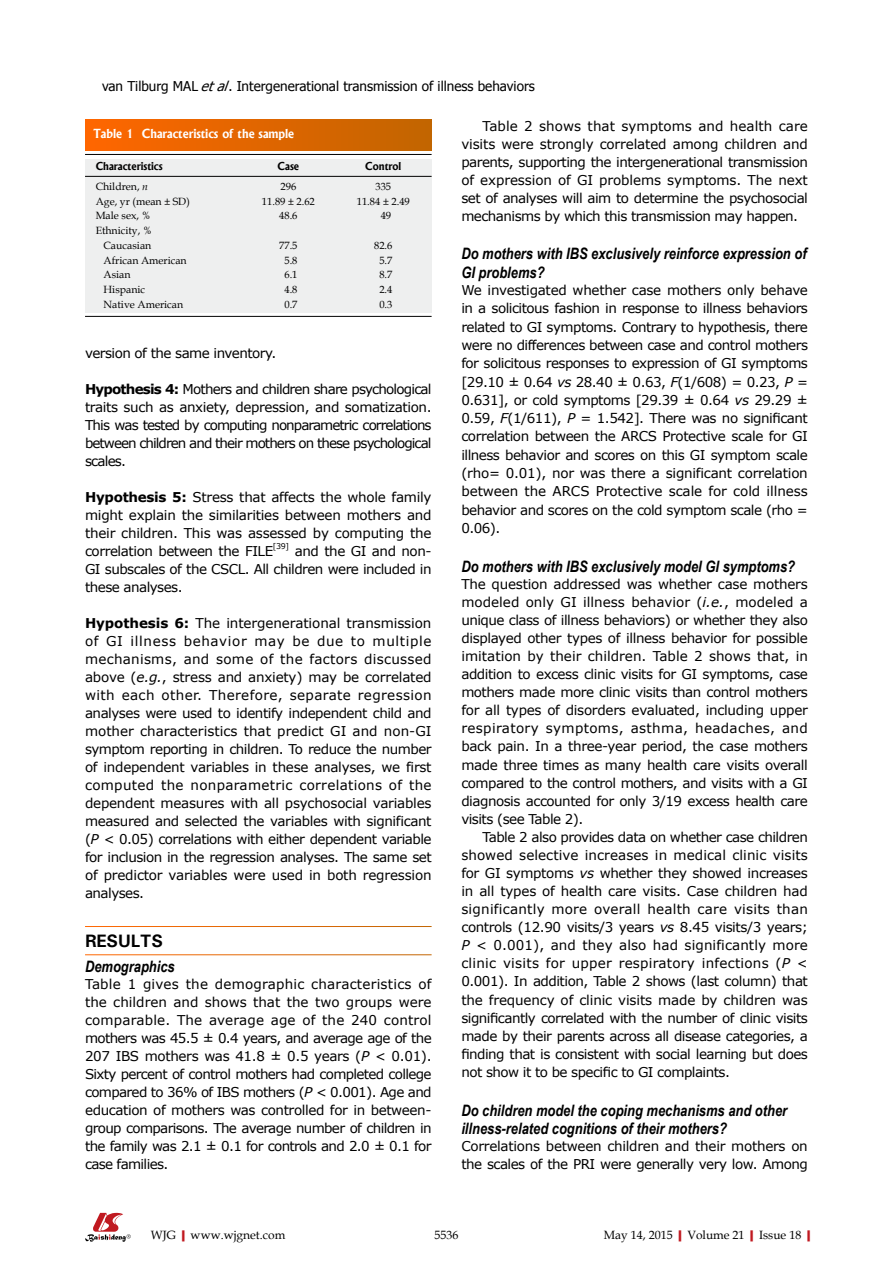
<style>
.page{position:relative;width:893px;height:1263px;background:#fff}
.page>*{position:absolute;margin:0;border:0;box-sizing:border-box;transform-origin:0 0}
.t1{font:700 18px "Univers";letter-spacing:-.01em;color:#000}
.t2{font:italic 700 15.75px/18.8px "Arial Narrow";color:#000}
.t3{font:13.5px/18px "Verdana";letter-spacing:-.035em;color:#000;text-align:justify}
.t4{font:13.5px "Verdana";color:#000}
.t5{font:13.5px "Verdana";letter-spacing:.005em;color:#000}
.t6{font:13.5px "Tahoma";color:#000}
.t7{font:13.5px "Verdana";letter-spacing:-.015em;color:#000}
.t8{font:13.5px "Verdana";letter-spacing:.015em;color:#000}
.t9{font:13.5px "Verdana";letter-spacing:.02em;color:#000}
.t10{font:13.5px "Verdana";letter-spacing:-.01em;color:#000}
.t11{font:13.5px "Verdana";letter-spacing:.025em;color:#000}
.t12{font:12px "Book Antiqua";color:#000}
.t13{font:700 12px "Albertus";color:#fff}
.t14{font:10.5px/14.7px "Book Antiqua";color:#000;text-align:right}
.t15{font:700 10.5px "Albertus";color:#000}
.t16{font:7.8px "Verdana";color:#000}
.s1{font-style:italic}
.s2{font-weight:700}
.s3{font-weight:700;color:#c01920}
</style>
<div class="page">
<div style="left:85px;top:119px;width:347px;height:31px;background:linear-gradient(to right,#f60,#c16500)"></div>
<div style="left:85px;top:159px;width:347px;height:154px;background:#eeefef"></div>
<hr style="left:85px;top:154px;width:347px;height:1px;background:#000">
<hr style="left:85px;top:176px;width:347px;height:1px;background:#000">
<hr style="left:85px;top:316px;width:347px;height:1px;background:#000">
<svg style="left:85px;top:1213px;width:46px;height:29px"></svg>
<p class="t6" style="left:102px;top:77px;width:434px">van Tilburg MAL <span class="s1">etal</span>. Intergenerational transmission of illness behaviors</p>
<p class="t13" style="left:94px;top:126px;width:202px">Table 1 Characteristics of the sample</p>
<p class="t15" style="left:96px;top:160px;width:68px">Characteristics</p>
<p class="t15" style="left:278px;top:160px;width:23px">Case</p>
<p class="t15" style="left:365px;top:160px;width:38px">Control</p>
<p class="t14" style="left:96px;top:179px;width:54px">Children, <span class="s1">n</span></p>
<p class="t14" style="left:280px;top:179px;width:17px">296</p>
<p class="t14" style="left:375px;top:179px;width:17px">335</p>
<p class="t14" style="left:96px;top:193px;width:96px">Age, yr (mean ± SD)</p>
<p class="t14" style="left:262px;top:193px;width:55px">11.89 ± 2.62</p>
<p class="t14" style="left:357px;top:193px;width:55px">11.84 ± 2.49</p>
<p class="t14" style="left:96px;top:208px;width:56px">Male sex, %</p>
<p class="t14" style="left:279px;top:208px;width:20px">48.6</p>
<p class="t14" style="left:381px;top:208px;width:12px">49</p>
<p class="t14" style="left:96px;top:223px;width:58px">Ethnicity, %<br>Caucasian</p>
<p class="t14" style="left:279px;top:238px;width:20px">77.5</p>
<p class="t14" style="left:374px;top:238px;width:20px">82.6</p>
<p class="t14" style="left:104px;top:252px;width:85px">African American</p>
<p class="t14" style="left:284px;top:252px;width:15px">5.8</p>
<p class="t14" style="left:379px;top:252px;width:15px">5.7</p>
<p class="t14" style="left:104px;top:267px;width:29px">Asian</p>
<p class="t14" style="left:284px;top:267px;width:15px">6.1</p>
<p class="t14" style="left:379px;top:267px;width:15px">8.7</p>
<p class="t14" style="left:104px;top:282px;width:43px">Hispanic</p>
<p class="t14" style="left:284px;top:282px;width:15px">4.8</p>
<p class="t14" style="left:379px;top:282px;width:15px">2.4</p>
<p class="t14" style="left:104px;top:297px;width:81px">Native American</p>
<p class="t14" style="left:284px;top:297px;width:15px">0.7</p>
<p class="t14" style="left:379px;top:297px;width:15px">0.3</p>
<p class="t3" style="left:85px;top:344px;width:193px">version of the same inventory.</p>
<p class="t3" style="left:85px;top:380px;width:348px"><span class="s2">Hypothesis 4:</span> Mothers and children share psychological traits such as anxiety, depression, and somatization.<br>This was tested by computing nonparametric correlations between children and their mothers on these psychological scales.</p>
<p class="t3" style="left:85px;top:488px;width:348px"><span class="s2">Hypothesis 5:</span> Stress that affects the whole family might explain the similarities between mothers and their children. This was assessed by computing the correlation between the FILE</p>
<p class="t16" style="left:273px;top:542px;width:18px">[39]</p>
<p class="t3" style="left:85px;top:542px;width:348px;text-indent:210px">and the GI and non-GI subscales of the CSCL. All children were included in these analyses.</p>
<p class="t3" style="left:85px;top:614px;width:348px"><span class="s2">Hypothesis 6:</span> The intergenerational transmission of GI illness behavior may be due to multiple mechanisms, and some of the factors discussed above (<span class="s1">e.g.</span>, stress and anxiety) may be correlated with each other. Therefore, separate regression analyses were used to identify independent child and mother characteristics that predict GI and non-GI symptom reporting in children. To reduce the number of independent variables in these analyses, we first computed the nonparametric correlations of the dependent measures with all psychosocial variables measured and selected the variables with significant (<span class="s1">P &lt;</span> 0.05) correlations with either dependent variable for inclusion in the regression analyses. The same set of predictor variables were used in both regression analyses.</p>
<p class="t1" style="left:85px;top:929px;width:79px">RESULTS</p>
<p class="t2" style="left:85px;top:956px;width:91px">Demographics</p>
<p class="t3" style="left:85px;top:975px;width:348px">Table 1 gives the demographic characteristics of the children and shows that the two groups were comparable. The average age of the 240 control mothers was 45.5 ± 0.4 years, and average age of the 207 IBS mothers was 41.8 ± 0.5 years (<span class="s1">P &lt;</span> 0.01).<br>Sixty percent of control mothers had completed college compared to 36% of IBS mothers (<span class="s1">P &lt;</span> 0.001). Age and education of mothers was controlled for in between&shy;group comparisons. The average number of children in the family was 2.1 ± 0.1 for controls and 2.0 ± 0.1 for case families.</p>
<p class="t3" style="left:461px;top:116px;width:348px;text-indent:21px">Table 2 shows that symptoms and health care visits were strongly correlated among children and parents, supporting the intergenerational transmission of expression of GI problems symptoms. The next set of analyses will aim to determine the psychosocial mechanisms by which this transmission may happen.</p>
<p class="t2" style="left:461px;top:244px;width:347px">Do mothers with IBS exclusively reinforce expression of<br>GI problems?</p>
<p class="t3" style="left:461px;top:280px;width:348px">We investigated whether case mothers only behave in a solicitous fashion in response to illness behaviors related to GI symptoms. Contrary to hypothesis, there were no differences between case and control mothers for solicitous responses to expression of GI symptoms [29.10 ± 0.64 <span class="s1">vs</span> 28.40 ± 0.63, <span class="s1">F</span>(1/608) = 0.23, <span class="s1">P = </span>0.631], or cold symptoms [29.39 ± 0.64 <span class="s1">vs</span> 29.29 ± 0.59, <span class="s1">F</span>(1/611), <span class="s1">P</span> = 1.542]. There was no significant correlation between the ARCS Protective scale for GI illness behavior and scores on this GI symptom scale (rho= 0.01), nor was there a significant correlation between the ARCS Protective scale for cold illness behavior and scores on the cold symptom scale (rho = 0.06).</p>
<p class="t2" style="left:461px;top:556px;width:335px">Do mothers with IBS exclusively model GI symptoms?</p>
<p class="t3" style="left:461px;top:574px;width:348px">The question addressed was whether case mothers</p>
<p class="t4" style="left:461px;top:593px;width:348px">modeled only GI illness behavior (<span class="s1">i.e.</span>, modeled a</p>
<p class="t3" style="left:461px;top:610px;width:348px">unique class of illness behaviors) or whether they also</p>
<p class="t3" style="left:461px;top:629px;width:348px">displayed other types of illness behavior for possible</p>
<p class="t4" style="left:461px;top:647px;width:348px">imitation by their children. Table 2 shows that, in</p>
<p class="t3" style="left:461px;top:665px;width:348px">addition to excess clinic visits for GI symptoms, case</p>
<p class="t3" style="left:461px;top:683px;width:348px">mothers made more clinic visits than control mothers</p>
<p class="t3" style="left:461px;top:701px;width:348px">for all types of disorders evaluated, including upper</p>
<p class="t11" style="left:461px;top:720px;width:348px">respiratory symptoms, asthma, headaches, and</p>
<p class="t3" style="left:461px;top:737px;width:348px">back pain. In a three-year period, the case mothers</p>
<p class="t3" style="left:461px;top:755px;width:348px">made three times as many health care visits overall</p>
<p class="t3" style="left:461px;top:773px;width:348px">compared to the control mothers, and visits with a GI</p>
<p class="t3" style="left:461px;top:791px;width:348px">diagnosis accounted for only 3/19 excess health care</p>
<p class="t3" style="left:461px;top:809px;width:124px">visits (see Table 2).</p>
<p class="t3" style="left:483px;top:827px;width:327px">Table 2 also provides data on whether case children</p>
<p class="t5" style="left:461px;top:846px;width:348px">showed selective increases in medical clinic visits</p>
<p class="t3" style="left:461px;top:864px;width:348px">for GI symptoms <span class="s1">vs</span> whether they showed increases</p>
<p class="t7" style="left:461px;top:882px;width:348px">in all types of health care visits. Case children had</p>
<p class="t8" style="left:461px;top:901px;width:348px">significantly more overall health care visits than</p>
<p class="t3" style="left:461px;top:918px;width:348px">controls (12.90 visits/3 years <span class="s1">vs</span> 8.45 visits/3 years;</p>
<p class="t5" style="left:461px;top:937px;width:348px"><span class="s1">P</span> &lt; 0.001), and they also had significantly more</p>
<p class="t9" style="left:461px;top:955px;width:348px">clinic visits for upper respiratory infections (<span class="s1">P</span> &lt;</p>
<p class="t3" style="left:461px;top:972px;width:348px">0.001). In addition, Table 2 shows (last column) that</p>
<p class="t10" style="left:461px;top:991px;width:348px">the frequency of clinic visits made by children was</p>
<p class="t3" style="left:461px;top:1008px;width:348px">significantly correlated with the number of clinic visits</p>
<p class="t3" style="left:461px;top:1026px;width:348px">made by their parents across all disease categories, a</p>
<p class="t3" style="left:461px;top:1044px;width:348px">finding that is consistent with social learning but does</p>
<p class="t3" style="left:461px;top:1062px;width:270px">not show it to be specific to GI complaints.</p>
<p class="t2" style="left:461px;top:1100px;width:327px">Do children model the coping mechanisms and other illness-related cognitions of their mothers?</p>
<p class="t3" style="left:461px;top:1137px;width:348px">Correlations between children and their mothers on the scales of the PRI were generally very low. Among</p>
<p class="t12" style="left:151px;top:1226px;width:136px">WJG<span class="s3">|</span>www.wjgnet.com</p>
<p class="t12" style="left:434px;top:1226px;width:25px">5536</p>
<p class="t12" style="left:604px;top:1226px;width:214px">May 14, 2015<span class="s3">|</span>Volume 21<span class="s3">|</span>Issue 18<span class="s3">|</span></p>
</div>
